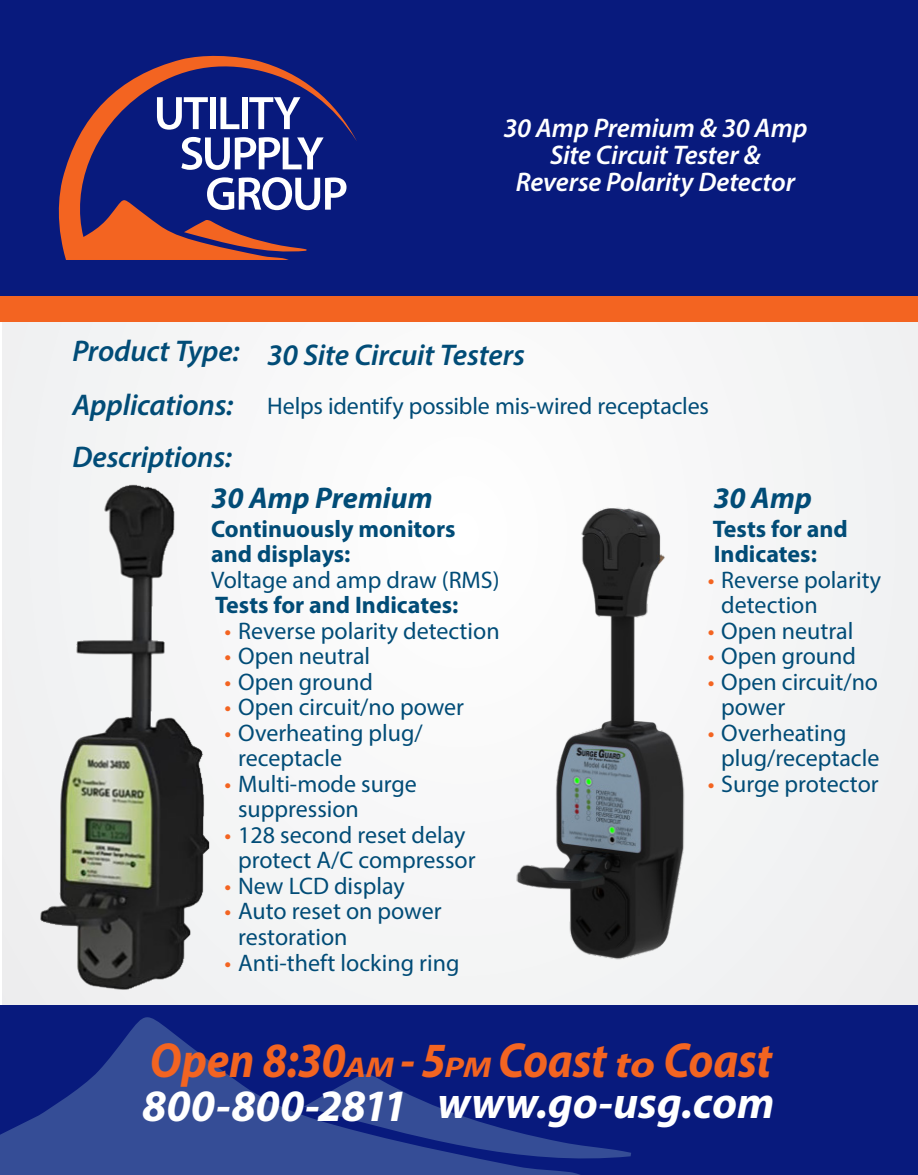
<style>
.page{position:relative;width:918px;height:1175px;background:#fff}
.page>*{position:absolute;margin:0;border:0;box-sizing:border-box;transform-origin:0 0}
.t1{font:italic 700 49.35px "Myriad Pro";letter-spacing:-.005em;color:#f36421;scale:.91 1}
.t2{font:italic 700 45px "Myriad Pro";letter-spacing:-.005em;color:#fff}
.t3{font:italic 600 30px "Myriad Pro";letter-spacing:-.01em;color:#014c77}
.t4{font:italic 700 30px "Myriad Pro";color:#014c77}
.t5{font:italic 600 27px "Myriad Pro";letter-spacing:-.01em;color:#fff}
.t6{font:24px/25.5px "Myriad Pro";color:#014c77}
.Orange_Bullets_Blue{font:700 24px/25.5px "Myriad Pro";color:#014c77}
.s1{color:#f36421}
.s2{font-size:28.65px}
.s3{font-size:37.35px}
</style>
<div class="page">
<div style="left:3px;top:0;width:915px;height:1121px;background:#f5f5f6"></div>
<div style="left:0;top:0;width:918px;height:298px;background:#081a7d"></div>
<svg style="left:58px;top:55px;width:299px;height:205px"></svg>
<svg style="left:184px;top:219px;width:123px;height:36px"></svg>
<svg style="left:157px;top:97px;width:51px;height:33px"></svg>
<div style="left:210px;top:97px;width:6px;height:32px;background:#fff"></div>
<svg style="left:220px;top:97px;width:19px;height:32px"></svg>
<div style="left:242px;top:97px;width:5px;height:32px;background:#fff"></div>
<svg style="left:249px;top:97px;width:51px;height:32px"></svg>
<svg style="left:181px;top:137px;width:143px;height:33px"></svg>
<svg style="left:207px;top:177px;width:140px;height:33px"></svg>
<div style="left:0;top:296px;width:918px;height:26px;background:#f36421"></div>
<div style="left:0;top:1005px;width:918px;height:169px;background:#081a7d"></div>
<svg style="left:0;top:1017px;width:577px;height:157px"></svg>
<svg style="left:304px;top:1072px;width:327px;height:94px"></svg>
<img style="left:516px;top:508px;width:169px;height:452px">
<img style="left:40px;top:484px;width:169px;height:505px">
<p class="t5" style="left:503px;top:111px;width:306px">30 Amp Premium &amp; 30 Amp</p>
<p class="t5" style="left:550px;top:138px;width:212px">Site Circuit Tester &amp;</p>
<p class="t5" style="left:516px;top:165px;width:281px">Reverse Polarity Detector</p>
<p class="t3" style="left:72px;top:332px;width:169px">Product Type:</p>
<p class="t3" style="left:267px;top:335px;width:259px">30 Site Circuit Testers</p>
<p class="t3" style="left:72px;top:386px;width:163px">Applications:</p>
<p class="t6" style="left:267px;top:392px;width:443px">Helps identify possible mis-wired receptacles</p>
<p class="t3" style="left:72px;top:438px;width:161px">Descriptions:</p>
<p class="t4" style="left:211px;top:478px;width:223px">30 Amp Premium</p>
<p class="Orange_Bullets_Blue" style="left:211px;top:515px;width:246px">Continuously monitors</p>
<p class="Orange_Bullets_Blue" style="left:211px;top:540px;width:141px">and displays:</p>
<p class="t6" style="left:211px;top:566px;width:290px">Voltage and amp draw (RMS)</p>
<p class="Orange_Bullets_Blue" style="left:215px;top:591px;width:245px">Tests for and Indicates:</p>
<p class="t6" style="left:225px;top:617px;width:276px"><span class="s1">•</span> Reverse polarity detection</p>
<p class="t6" style="left:225px;top:643px;width:147px"><span class="s1">•</span> Open neutral</p>
<p class="t6" style="left:225px;top:668px;width:150px"><span class="s1">•</span> Open ground</p>
<p class="t6" style="left:225px;top:694px;width:241px"><span class="s1">•</span> Open circuit/no power</p>
<p class="t6" style="left:238px;top:719px;width:186px;text-indent:-14px"><span class="s1">•</span> Overheating plug/ receptacle</p>
<p class="t6" style="left:238px;top:770px;width:180px;text-indent:-14px"><span class="s1">•</span> Multi-mode surge suppression</p>
<p class="t6" style="left:225px;top:821px;width:252px;text-align:center"><span class="s1">•</span> 128 second reset delay protect A/C compressor</p>
<p class="t6" style="left:225px;top:872px;width:182px"><span class="s1">•</span> New LCD display</p>
<p class="t6" style="left:238px;top:898px;width:205px;text-indent:-14px"><span class="s1">•</span> Auto reset on power restoration</p>
<p class="t6" style="left:225px;top:949px;width:236px"><span class="s1">•</span> Anti-theft locking ring</p>
<p class="t4" style="left:713px;top:478px;width:100px">30 Amp</p>
<p class="Orange_Bullets_Blue" style="left:713px;top:515px;width:137px">Tests for and<br>Indicates:</p>
<p class="t6" style="left:721px;top:566px;width:161px;text-indent:-14px"><span class="s1">•</span> Reverse polarity detection</p>
<p class="t6" style="left:708px;top:617px;width:147px"><span class="s1">•</span> Open neutral</p>
<p class="t6" style="left:708px;top:643px;width:150px"><span class="s1">•</span> Open ground</p>
<p class="t6" style="left:721px;top:668px;width:158px;text-indent:-14px"><span class="s1">•</span> Open circuit/no power</p>
<p class="t6" style="left:721px;top:719px;width:160px;text-indent:-14px"><span class="s1">•</span> Overheating plug/receptacle</p>
<p class="t6" style="left:708px;top:770px;width:172px"><span class="s1">•</span> Surge protector</p>
<p class="t1" style="left:150px;top:1028px;width:685px">Open 8:30<span class="s2">AM</span> - 5<span class="s2">PM</span> Coast <span class="s3">to</span> Coast</p>
<p class="t2" style="left:142px;top:1076px;width:267px">800-800-2811</p>
<p class="t2" style="left:438px;top:1073px;width:338px">www.go-usg.com</p>
</div>
